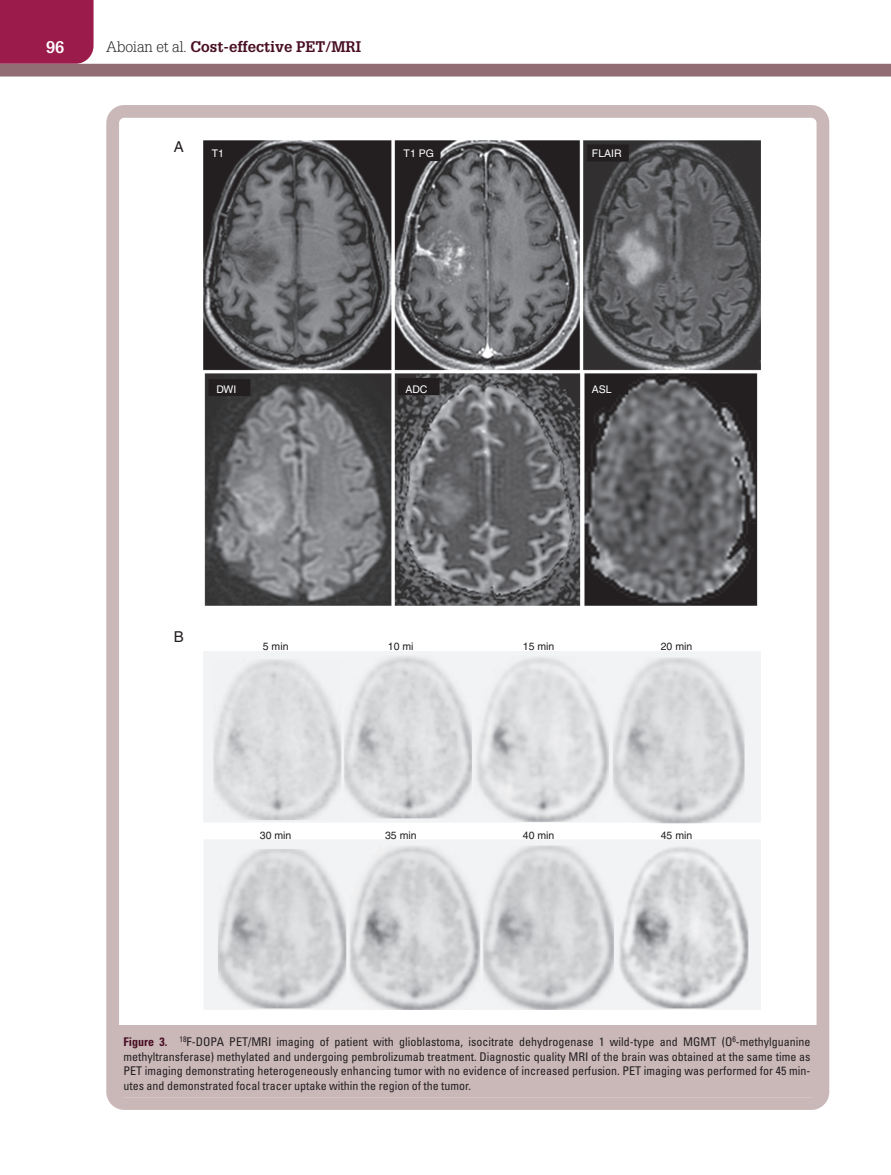
<style>
.page{position:relative;width:891px;height:1175px;background:#fff}
.page>*{position:absolute;margin:0;border:0;box-sizing:border-box;transform-origin:0 0}
.t1{font:700 16.5px "Glypha LT Std";color:#fff}
.t2{font:700 15px "Glypha LT Std";color:#490e24}
.t3{font:15px "Helvetica";color:#231f20}
.t4{font:condensed 12px/14.4px "Univers LT Std";color:#231f20;text-align:justify}
.t5{font:10.5px "Helvetica";color:#231f20}
.t6{font:10.5px "Helvetica";color:#fff}
.s1{font-weight:300;color:#231f20}
.s2{font-weight:700;color:#490e24}
</style>
<div class="page">
<div style="left:0;top:0;width:94px;height:64px;background:#9b1c4b"></div>
<div style="left:0;top:64px;width:891px;height:12px;background:#926d73"></div>
<div style="left:115px;top:1025px;width:706px;height:72px;background:#cab8b9"></div>
<img style="left:204px;top:141px;width:556px;height:868px">
<div style="left:106px;top:105px;width:723px;height:1004px;border:13px solid #cab8b9;border-radius:12px"></div>
<h1 class="t1" style="left:46px;top:37px;width:20px">96</h1>
<p class="t2" style="left:106px;top:37px;width:256px"><span class="s1">Aboian et al.</span> Cost-effective PET/MRI</p>
<p class="t3" style="left:174px;top:138px;width:12px">A</p>
<p class="t6" style="left:212px;top:147px;width:14px">T1</p>
<p class="t6" style="left:404px;top:147px;width:32px">T1 PG</p>
<p class="t6" style="left:592px;top:147px;width:31px">FLAIR</p>
<p class="t6" style="left:216px;top:383px;width:21px">DWI</p>
<p class="t6" style="left:405px;top:383px;width:24px">ADC</p>
<p class="t6" style="left:592px;top:383px;width:21px">ASL</p>
<p class="t3" style="left:174px;top:627px;width:12px">B</p>
<p class="t5" style="left:263px;top:640px;width:27px">5 min</p>
<p class="t5" style="left:388px;top:640px;width:27px">10 mi</p>
<p class="t5" style="left:523px;top:640px;width:33px">15 min</p>
<p class="t5" style="left:661px;top:640px;width:33px">20 min</p>
<p class="t5" style="left:260px;top:829px;width:33px">30 min</p>
<p class="t5" style="left:385px;top:829px;width:33px">35 min</p>
<p class="t5" style="left:523px;top:829px;width:33px">40 min</p>
<p class="t5" style="left:661px;top:829px;width:33px">45 min</p>
<p class="t4" style="left:124px;top:1034px;width:689px"><span class="s2">Figure 3.</span> <sup>18</sup>F-DOPA PET/MRI imaging of patient with glioblastoma, isocitrate dehydrogenase 1 wild-type and MGMT (O<sup>6</sup>-methylguanine methyltransferase) methylated and undergoing pembrolizumab treatment. Diagnostic quality MRI of the brain was obtained at the same time as PET imaging demonstrating heterogeneously enhancing tumor with no evidence of increased perfusion. PET imaging was performed for 45 min&shy;utes and demonstrated focal tracer uptake within the region of the tumor.</p>
</div>
